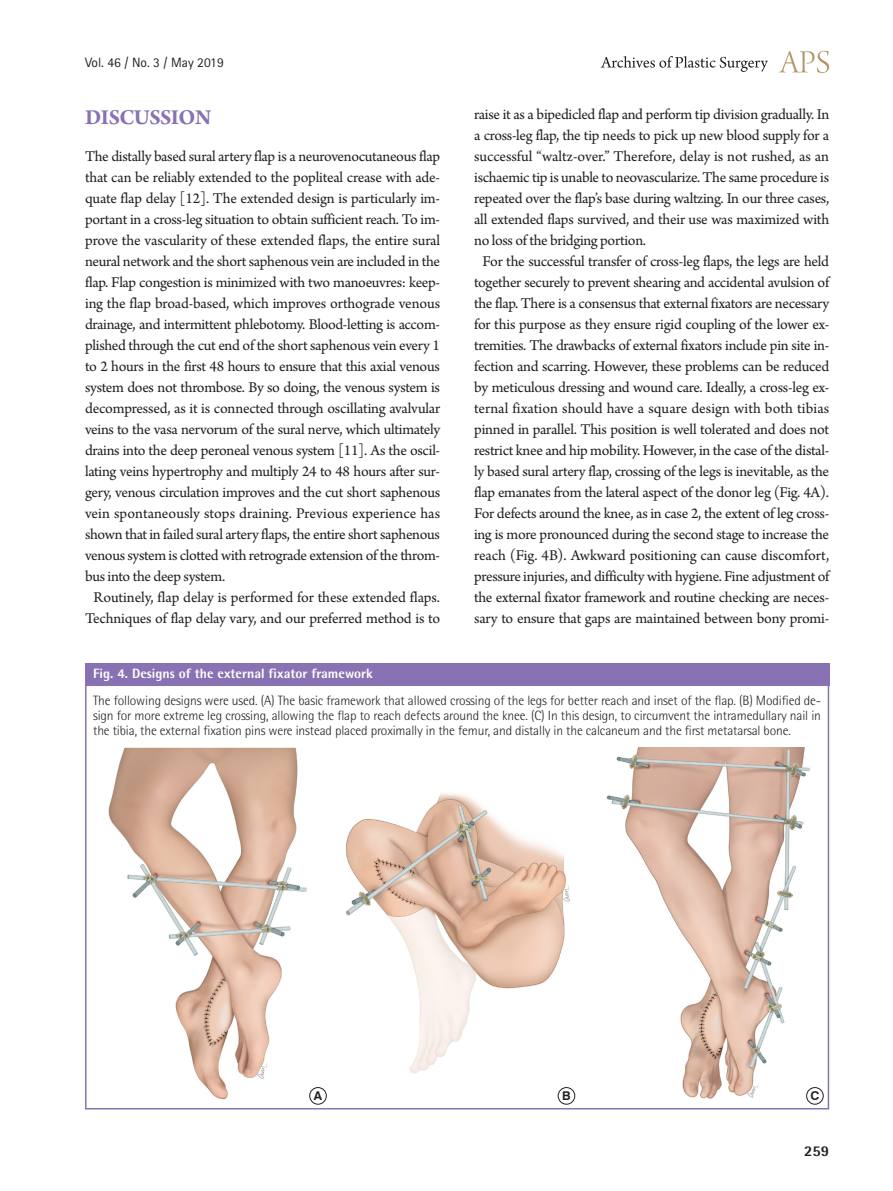
<style>
.page{position:relative;width:893px;height:1191px;background:#fff}
.page>*{position:absolute;margin:0;border:0;box-sizing:border-box;transform-origin:0 0}
.대제목{font:700 22.5px "Arno Pro";letter-spacing:-.02em;color:#8972b3}
.본문{font:15.75px/21px "Arno Pro";letter-spacing:-.02em;color:#231f20;text-align:center}
.본문_0{font:15.75px/21px "Arno Pro";letter-spacing:-.02em;color:#231f20;text-align:justify}
.t1{font:800 15px "Rotis Semi Sans Std";color:#231f20}
.그림설명{font:300 13.5px/15px "Rotis Semi Sans Std";letter-spacing:-.01em;color:#231f20;text-align:justify}
.표그림제목{font:800 13.5px "Rotis Semi Sans Std";color:#fff}
.t2{font:13.5px "Rotis Sans Serif Std";color:#231f20}
.t3{font:700 12.15px "Swiss 721 BT";color:#231f20}
</style>
<div class="page">
<svg style="left:779px;top:51px;width:50px;height:22px"></svg>
<svg style="left:601px;top:56px;width:167px;height:16px"></svg>
<div style="left:85px;top:663px;width:744px;height:23px;background:#8972b3"></div>
<img style="left:108px;top:747px;width:219px;height:358px">
<img style="left:346px;top:793px;width:229px;height:300px">
<img style="left:606px;top:747px;width:218px;height:358px">
<div style="left:310px;top:1087px;width:16px;height:17px;background:#fff;border-radius:50%"></div>
<div style="left:309px;top:1087px;width:17px;height:17px;border:1px solid #231f20;border-radius:50%"></div>
<div style="left:558px;top:1087px;width:17px;height:17px;background:#fff;border-radius:50%"></div>
<div style="left:558px;top:1087px;width:17px;height:17px;border:1px solid #231f20;border-radius:50%"></div>
<div style="left:807px;top:1087px;width:16px;height:17px;background:#fff;border-radius:50%"></div>
<div style="left:806px;top:1087px;width:17px;height:17px;border:1px solid #231f20;border-radius:50%"></div>
<div style="left:85px;top:663px;width:744px;height:446px;border:2px solid #8972b3"></div>
<p class="t2" style="left:85px;top:54px;width:140px">Vol. 46 / No. 3 / May 2019</p>
<p class="대제목" style="left:85px;top:105px;width:128px">DISCUSSION</p>
<p class="본문_0" style="left:85px;top:147px;width:357px">The distally based sural artery flap is a neurovenocutaneous flap that can be reliably extended to the popliteal crease with ade&shy;quate flap delay [12]. The extended design is particularly im&shy;portant in a cross-leg situation to obtain sufficient reach. To im&shy;prove the vascularity of these extended flaps, the entire sural neural network and the short saphenous vein are included in the flap. Flap congestion is minimized with two manoeuvres: keep&shy;ing the flap broad-based, which improves orthograde venous drainage, and intermittent phlebotomy. Blood-letting is accom&shy;plished through the cut end of the short saphenous vein every 1 to 2 hours in the first 48 hours to ensure that this axial venous system does not thrombose. By so doing, the venous system is decompressed, as it is connected through oscillating avalvular veins to the vasa nervorum of the sural nerve, which ultimately drains into the deep peroneal venous system [11]. As the oscil&shy;lating veins hypertrophy and multiply 24 to 48 hours after sur&shy;gery, venous circulation improves and the cut short saphenous vein spontaneously stops draining. Previous experience has shown that in failed sural artery flaps, the entire short saphenous venous system is clotted with retrograde extension of the throm&shy;bus into the deep system.</p>
<p class="본문" style="left:85px;top:588px;width:357px">Routinely, flap delay is performed for these extended flaps.<br>Techniques of flap delay vary, and our preferred method is to</p>
<p class="본문" style="left:474px;top:105px;width:357px;text-align:justify">raise it as a bipedicled flap and perform tip division gradually. In a cross-leg flap, the tip needs to pick up new blood supply for a successful “waltz-over.” Therefore, delay is not rushed, as an ischaemic tip is unable to neovascularize. The same procedure is repeated over the flap’s base during waltzing. In our three cases, all extended flaps survived, and their use was maximized with no loss of the bridging portion.</p>
<p class="본문" style="left:474px;top:252px;width:357px">For the successful transfer of cross-leg flaps, the legs are held together securely to prevent shearing and accidental avulsion of the flap. There is a consensus that external fixators are necessary for this purpose as they ensure rigid coupling of the lower ex&shy;tremities. The drawbacks of external fixators include pin site in&shy;fection and scarring. However, these problems can be reduced by meticulous dressing and wound care. Ideally, a cross-leg ex&shy;ternal fixation should have a square design with both tibias pinned in parallel. This position is well tolerated and does not restrict knee and hip mobility. However, in the case of the distal&shy;ly based sural artery flap, crossing of the legs is inevitable, as the flap emanates from the lateral aspect of the donor leg (Fig. 4A).<br>For defects around the knee, as in case 2, the extent of leg cross&shy;ing is more pronounced during the second stage to increase the reach (Fig. 4B). Awkward positioning can cause discomfort, pressure injuries, and difficulty with hygiene. Fine adjustment of the external fixator framework and routine checking are neces&shy;sary to ensure that gaps are maintained between bony promi-</p>
<p class="표그림제목" style="left:93px;top:665px;width:281px">Fig. 4. Designs of the external fixator framework</p>
<p class="그림설명" style="left:93px;top:693px;width:729px">The following designs were used. (A) The basic framework that allowed crossing of the legs for better reach and inset of the flap. (B) Modified de&shy;sign for more extreme leg crossing, allowing the flap to reach defects around the knee. (C) In this design, to circumvent the intramedullary nail in the tibia, the external fixation pins were instead placed proximally in the femur, and distally in the calcaneum and the first metatarsal bone.</p>
<p class="t3" style="left:314px;top:1088px;width:10px">A</p>
<p class="t3" style="left:562px;top:1088px;width:10px">B</p>
<p class="t3" style="left:810px;top:1088px;width:10px">C</p>
<p class="t1" style="left:804px;top:1141px;width:27px">259</p>
</div>
